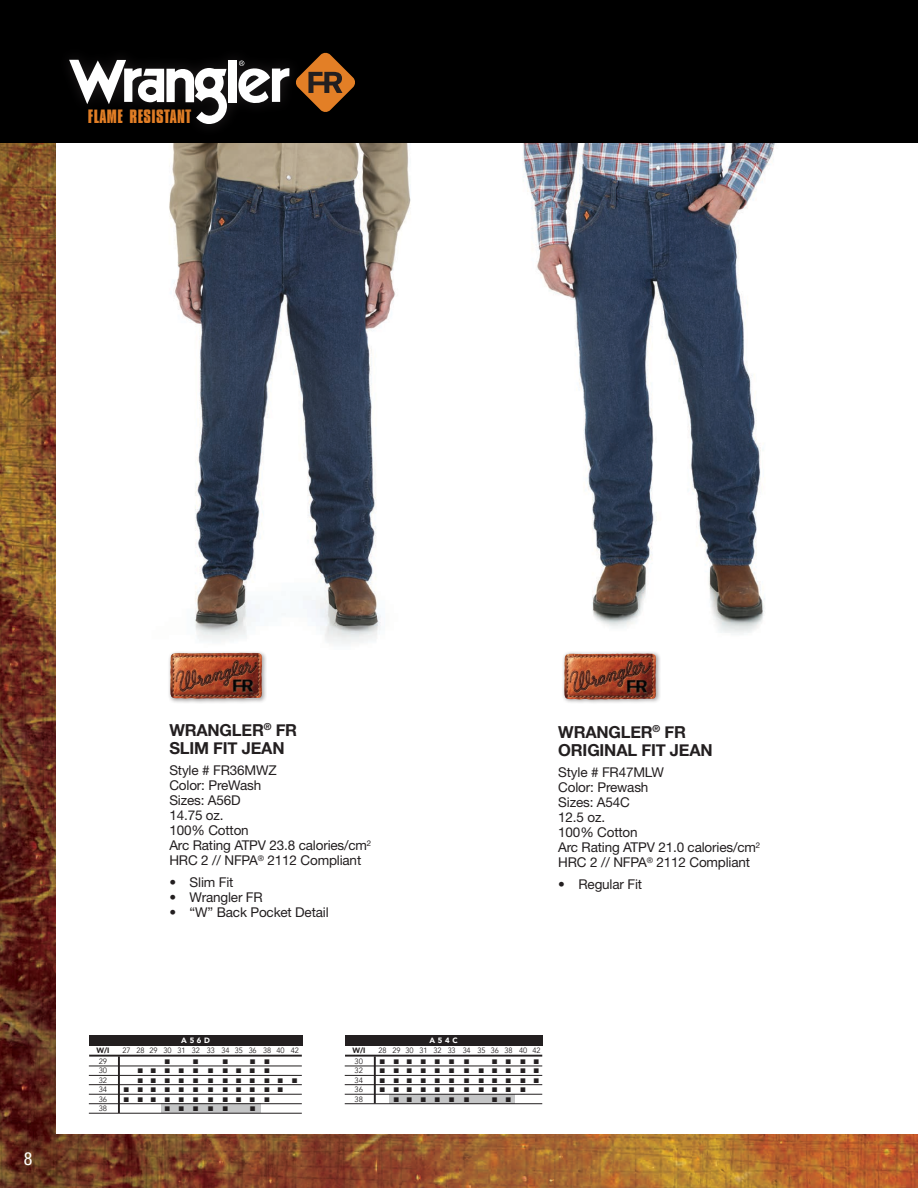
<style>
.page{position:relative;width:918px;height:1188px;background:#fff}
.page>*{position:absolute;margin:0;border:0;box-sizing:border-box;transform-origin:0 0}
.t1{font:condensed 18px "Helvetica Neue";color:#fff}
.t2{font:700 17.7px "Compacta";letter-spacing:.025em;color:#e37f26}
.t3{font:700 16.5px/18px "Helvetica Neue";letter-spacing:-.01em;color:#231f20}
.t4{font:13.5px/15px "Helvetica Neue";letter-spacing:-.01em;color:#231f20}
.t5{font:7.65px "Avenir";letter-spacing:-.025em;color:#231f20;scale:.96 1}
.t6{font:7.65px/9.4px "Avenir";letter-spacing:-.025em;color:#231f20;text-align:justify}
.t7{font:900 7.65px "Avenir";letter-spacing:.35em;color:#fff}
.t8{font:900 7.65px "Avenir";color:#231f20}
.t9{font:6.75px "Zapf Dingbats ITC";color:#231f20}
</style>
<div class="page">
<img style="left:0;top:143px;width:918px;height:1045px">
<div style="left:57px;top:54px;width:861px;height:1080px;background:#fff"></div>
<img style="left:523px;top:143px;width:253px;height:491px">
<div style="left:561px;top:651px;width:100px;height:54px;background:#231f20;opacity:.4"></div>
<img style="left:564px;top:653px;width:93px;height:47px">
<img style="left:169px;top:143px;width:242px;height:501px">
<div style="left:167px;top:650px;width:100px;height:54px;background:#231f20;opacity:.4"></div>
<img style="left:170px;top:652px;width:92px;height:47px">
<div style="left:161px;top:1104px;width:99px;height:9px;background:#c4c5c6"></div>
<hr style="left:89px;top:1055px;width:213px;height:2px;background:#231f20">
<hr style="left:89px;top:1066px;width:213px;height:1px;background:#231f20">
<hr style="left:89px;top:1075px;width:213px;height:1px;background:#231f20">
<hr style="left:89px;top:1084px;width:213px;height:1px;background:#231f20">
<hr style="left:89px;top:1094px;width:213px;height:1px;background:#231f20">
<hr style="left:89px;top:1103px;width:213px;height:1px;background:#231f20">
<div style="left:89px;top:1035px;width:213px;height:11px;background:#231f20"></div>
<hr style="left:118px;top:1056px;width:2px;height:57px;background:#231f20">
<hr style="left:89px;top:1113px;width:213px;height:1px;background:#231f20">
<div style="left:389px;top:1094px;width:126px;height:9px;background:#c4c5c6"></div>
<hr style="left:345px;top:1055px;width:197px;height:2px;background:#231f20">
<hr style="left:345px;top:1066px;width:197px;height:1px;background:#231f20">
<hr style="left:345px;top:1075px;width:197px;height:1px;background:#231f20">
<hr style="left:345px;top:1084px;width:197px;height:1px;background:#231f20">
<hr style="left:345px;top:1094px;width:197px;height:1px;background:#231f20">
<hr style="left:345px;top:1103px;width:197px;height:1px;background:#231f20">
<div style="left:345px;top:1035px;width:197px;height:11px;background:#231f20"></div>
<hr style="left:374px;top:1056px;width:2px;height:47px;background:#231f20">
<div style="left:0;top:0;width:918px;height:143px;background:#000"></div>
<div style="left:228px;top:60px;width:9px;height:43px;background:#fff"></div>
<svg style="left:69px;top:60px;width:158px;height:64px"></svg>
<svg style="left:238px;top:52px;width:117px;height:60px"></svg>
<svg style="left:250px;top:1065px;width:22px;height:2px"></svg>
<svg style="left:138px;top:1065px;width:20px;height:11px"></svg>
<svg style="left:223px;top:1065px;width:20px;height:30px"></svg>
<svg style="left:250px;top:1093px;width:22px;height:2px"></svg>
<svg style="left:165px;top:1065px;width:21px;height:40px"></svg>
<svg style="left:193px;top:1065px;width:22px;height:40px"></svg>
<svg style="left:394px;top:1093px;width:20px;height:2px"></svg>
<svg style="left:421px;top:1065px;width:21px;height:30px"></svg>
<svg style="left:449px;top:1065px;width:22px;height:30px"></svg>
<svg style="left:479px;top:1054px;width:63px;height:41px"></svg>
<h2 class="t2" style="left:88px;top:105px;width:105px">FLAME RESISTANT</h2>
<h1 class="t1" style="left:24px;top:1149px;width:10px">8</h1>
<p class="t3" style="left:169px;top:721px;width:129px">WRANGLER<sup>®</sup> FR<br>SLIM FIT JEAN</p>
<p class="t4" style="left:169px;top:763px;width:203px">Style # FR36MWZ<br>Color: PreWash<br>Sizes: A56D<br>14.75 oz.<br>100% Cotton<br>Arc Rating ATPV 23.8 calories/cm<sup>2<br></sup>HRC 2 // NFPA<sup>®</sup> 2112 Compliant</p>
<p class="t4" style="left:169px;top:875px;width:66px">• Slim Fit</p>
<p class="t4" style="left:169px;top:890px;width:95px">• Wrangler FR</p>
<p class="t4" style="left:169px;top:905px;width:161px">• “W” Back Pocket Detail</p>
<p class="t3" style="left:558px;top:723px;width:156px">WRANGLER<sup>®</sup> FR<br>ORIGINAL FIT JEAN</p>
<p class="t4" style="left:558px;top:765px;width:203px">Style # FR47MLW<br>Color: Prewash<br>Sizes: A54C<br>12.5 oz.<br>100% Cotton<br>Arc Rating ATPV 21.0 calories/cm<sup>2<br></sup>HRC 2 // NFPA<sup>®</sup> 2112 Compliant</p>
<p class="t4" style="left:558px;top:877px;width:85px">• Regular Fit</p>
<p class="t8" style="left:96px;top:1044px;width:15px">W/I</p>
<p class="t6" style="left:99px;top:1057px;width:10px">29<br>30<br>32<br>34<br>36<br>38</p>
<p class="t7" style="left:181px;top:1034px;width:30px">A56D</p>
<p class="t5" style="left:123px;top:1046px;width:185px">27 28 29 30 31 32 33 34 35 36 38 40 42</p>
<p class="t9" style="left:165px;top:1059px;width:7px">■</p>
<p class="t9" style="left:193px;top:1059px;width:7px">■</p>
<p class="t9" style="left:223px;top:1059px;width:7px">■</p>
<p class="t9" style="left:250px;top:1077px;width:35px">■■■</p>
<p class="t9" style="left:292px;top:1077px;width:7px">■</p>
<p class="t9" style="left:124px;top:1087px;width:34px">■■■</p>
<p class="t9" style="left:250px;top:1087px;width:35px">■■■</p>
<p class="t9" style="left:124px;top:1096px;width:34px">■■■</p>
<p class="t9" style="left:223px;top:1106px;width:7px">■</p>
<p class="t9" style="left:250px;top:1106px;width:7px">■</p>
<p class="t8" style="left:352px;top:1044px;width:15px">W/I</p>
<p class="t6" style="left:355px;top:1057px;width:10px">30<br>32<br>34<br>36<br>38</p>
<p class="t7" style="left:430px;top:1034px;width:30px">A54C</p>
<p class="t5" style="left:378px;top:1046px;width:170px">28 29 30 31 32 33 34 35 36 38 40 42</p>
<p class="t9" style="left:380px;top:1059px;width:34px">■■■</p>
<p class="t9" style="left:380px;top:1068px;width:34px">■■■</p>
<p class="t9" style="left:506px;top:1068px;width:35px">■■■</p>
<p class="t9" style="left:380px;top:1077px;width:34px">■■■</p>
<p class="t9" style="left:506px;top:1077px;width:35px">■■■</p>
<p class="t9" style="left:380px;top:1087px;width:34px">■■■</p>
</div>
